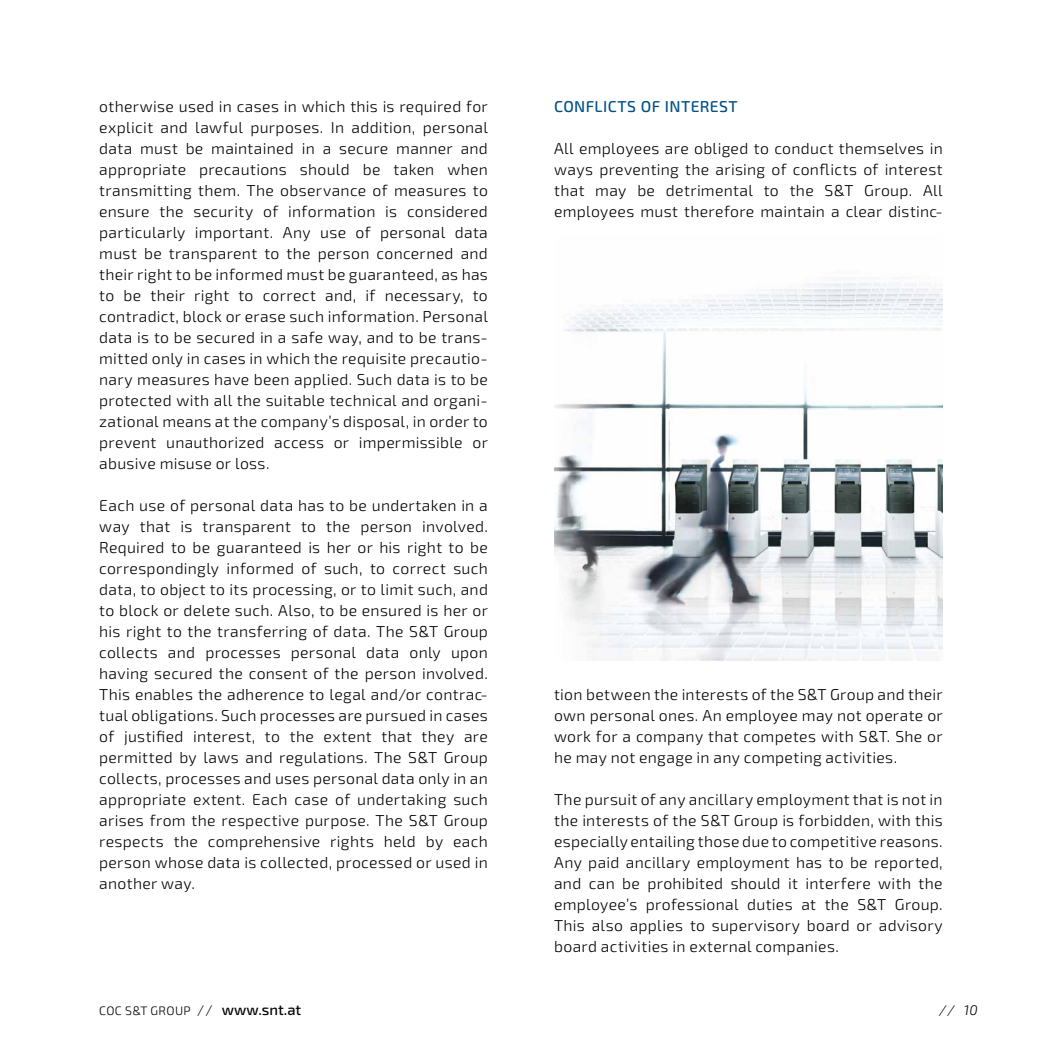
<style>
.page{position:relative;width:1042px;height:1042px;background:#fff}
.page>*{position:absolute;margin:0;border:0;box-sizing:border-box;transform-origin:0 0}
.t1{font:300 15.75px/21px "Sn T";letter-spacing:.02em;color:#000;text-align:justify}
.t2{font:500 15.75px "Sn T";letter-spacing:.025em;color:#005083}
.t3{font:italic 300 14px "Sn T";color:#000}
.t4{font:300 12.25px "Sn T";letter-spacing:.03em;color:#000}
.s1{font-size:14px}
.s2{font-weight:500;font-size:14.88px}
</style>
<div class="page">
<img style="left:554px;top:283px;width:388px;height:378px">
<p class="t1" style="left:99px;top:96px;width:390px">otherwise used in cases in which this is required for explicit and lawful purposes. In addition, personal data must be maintained in a secure manner and appropriate precautions should be taken when transmitting them. The observance of measures to ensure the security of information is considered particularly important. Any use of personal data must be transparent to the person concerned and their right to be informed must be guaranteed, as has to be their right to correct and, if necessary, to contradict, block or erase such information. Personal data is to be secured in a safe way, and to be trans&shy;mitted only in cases in which the requisite precautio&shy;nary measures have been applied. Such data is to be protected with all the suitable technical and organi&shy;zational means at the company’s disposal, in order to prevent unauthorized access or impermissible or abusive misuse or loss.</p>
<p class="t1" style="left:99px;top:495px;width:390px">Each use of personal data has to be undertaken in a way that is transparent to the person involved.<br>Required to be guaranteed is her or his right to be correspondingly informed of such, to correct such data, to object to its processing, or to limit such, and to block or delete such. Also, to be ensured is her or his right to the transferring of data. The S&amp;T Group collects and processes personal data only upon having secured the consent of the person involved.<br>This enables the adherence to legal and/or contrac&shy;tual obligations. Such processes are pursued in cases of justified interest, to the extent that they are permitted by laws and regulations. The S&amp;T Group collects, processes and uses personal data only in an appropriate extent. Each case of undertaking such arises from the respective purpose. The S&amp;T Group respects the comprehensive rights held by each person whose data is collected, processed or used in another way.</p>
<p class="t2" style="left:554px;top:97px;width:185px">CONFLICTS OF INTEREST</p>
<p class="t1" style="left:554px;top:138px;width:390px">All employees are obliged to conduct themselves in ways preventing the arising of conflicts of interest that may be detrimental to the S&amp;T Group. All employees must therefore maintain a clear distinc-</p>
<p class="t1" style="left:554px;top:684px;width:390px">tion between the interests of the S&amp;T Group and their own personal ones. An employee may not operate or work for a company that competes with S&amp;T. She or he may not engage in any competing activities.</p>
<p class="t1" style="left:554px;top:789px;width:390px">The pursuit of any ancillary employment that is not in the interests of the S&amp;T Group is forbidden, with this especially entailing those due to competitive reasons.<br>Any paid ancillary employment has to be reported, and can be prohibited should it interfere with the employee’s professional duties at the S&amp;T Group.<br>This also applies to supervisory board or advisory board activities in external companies.</p>
<p class="t4" style="left:99px;top:1004px;width:204px">COC S&amp;T GROUP <span class="s1">//</span> <span class="s2">www.snt.at</span></p>
<p class="t3" style="left:939px;top:1002px;width:40px">// 10</p>
</div>
